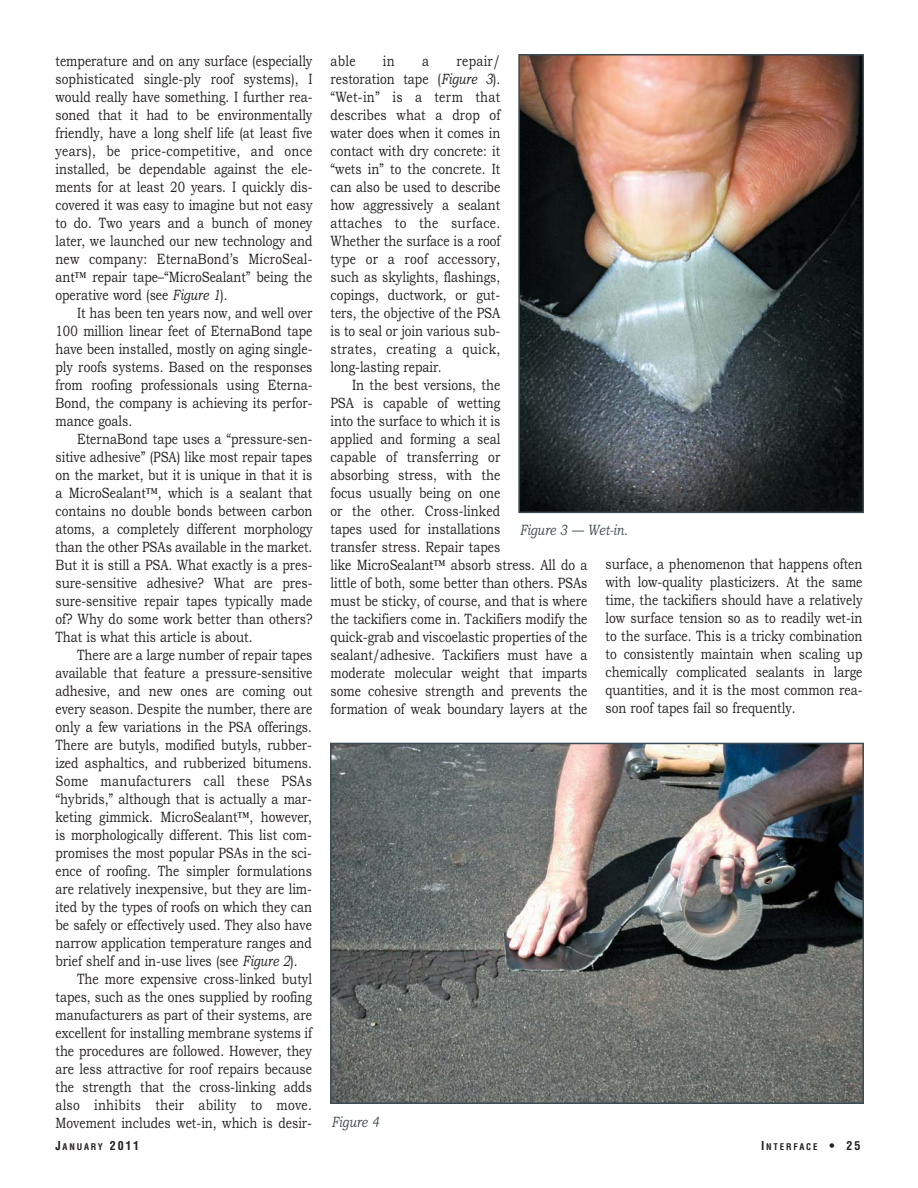
<style>
.page{position:relative;width:918px;height:1188px;background:#fff}
.page>*{position:absolute;margin:0;border:0;box-sizing:border-box;transform-origin:0 0}
.t1{font:15px/18px "Bookman Old Style";color:#231f20;text-align:justify;scale:.8 1}
.t2{font:15px "Bookman Old Style";letter-spacing:.025em;color:#231f20;scale:.8 1}
.t3{font:italic 15px "Bookman Old Style";color:#3d4b52;scale:.8 1}
.t4{font:700 condensed 9px "Helvetica";letter-spacing:.2em;color:#231f20}
.s1{font-style:italic}
.s2{font-size:12px}
</style>
<div class="page">
<img style="left:521px;top:57px;width:340px;height:453px">
<div style="left:518px;top:54px;width:346px;height:459px;border:2px solid #3d4b52"></div>
<img style="left:333px;top:746px;width:528px;height:355px">
<div style="left:330px;top:743px;width:534px;height:361px;border:2px solid #3d4b52"></div>
<p class="t1" style="left:55px;top:54px;width:323px">temperature and on any surface (especially sophisticated single-ply roof systems), I would really have something. I further rea&shy;soned that it had to be environmentally friendly, have a long shelf life (at least five years), be price-competitive, and once installed, be dependable against the ele&shy;ments for at least 20 years. I quickly dis&shy;covered it was easy to imagine but not easy to do. Two years and a bunch of money later, we launched our new technology and new company: EternaBond’s MicroSeal - ant™ repair tape –“MicroSealant” being the operative word (see <span class="s1">Figure 1</span>).</p>
<p class="t1" style="left:55px;top:306px;width:323px;text-indent:22px">It has been ten years now, and well over 100 million linear feet of EternaBond tape have been installed, mostly on aging single&shy;ply roofs systems. Based on the responses from roofing professionals using Eterna - Bond, the company is achieving its perfor&shy;mance goals.</p>
<p class="t1" style="left:55px;top:432px;width:323px;text-indent:22px">EternaBond tape uses a “pressure-sen&shy;sitive adhesive” (PSA) like most repair tapes on the market, but it is unique in that it is a MicroSealant™, which is a sealant that contains no double bonds between carbon atoms, a completely different morphology than the other PSAs available in the market.<br>But it is still a PSA. What exactly is a pres&shy;sure-sensitive adhesive? What are pres&shy;sure-sensitive repair tapes typically made of? Why do some work better than others?<br>That is what this article is about.</p>
<p class="t1" style="left:77px;top:648px;width:296px">There are a large number of repair tapes</p>
<p class="t1" style="left:55px;top:666px;width:323px">available that feature a pressure-sensitive</p>
<p class="t1" style="left:55px;top:684px;width:323px">adhesive, and new ones are coming out</p>
<p class="t1" style="left:55px;top:702px;width:323px">every season. Despite the number, there are</p>
<p class="t1" style="left:55px;top:720px;width:322px">only a few variations in the PSA offerings.</p>
<p class="t1" style="left:55px;top:738px;width:322px">There are butyls, modified butyls, rubber-</p>
<p class="t1" style="left:55px;top:756px;width:322px">ized asphaltics, and rubberized bitumens.</p>
<p class="t2" style="left:55px;top:775px;width:322px">Some manufacturers call these PSAs</p>
<p class="t1" style="left:55px;top:792px;width:322px">“hybrids,” although that is actually a mar-</p>
<p class="t1" style="left:55px;top:810px;width:322px">keting gimmick. MicroSealant™, however,</p>
<p class="t1" style="left:55px;top:828px;width:322px">is morphologically different. This list com-</p>
<p class="t1" style="left:55px;top:846px;width:322px">promises the most popular PSAs in the sci-</p>
<p class="t1" style="left:55px;top:864px;width:322px">ence of roofing. The simpler formulations</p>
<p class="t1" style="left:55px;top:882px;width:322px">are relatively inexpensive, but they are lim-</p>
<p class="t1" style="left:55px;top:900px;width:322px">ited by the types of roofs on which they can</p>
<p class="t1" style="left:55px;top:918px;width:322px">be safely or effectively used. They also have</p>
<p class="t1" style="left:55px;top:936px;width:322px">narrow application temperature ranges and</p>
<p class="t1" style="left:55px;top:954px;width:304px">brief shelf and in-use lives (see <span class="s1">Figure 2</span>).</p>
<p class="t1" style="left:77px;top:972px;width:295px">The more expensive cross-linked butyl</p>
<p class="t1" style="left:55px;top:990px;width:322px">tapes, such as the ones supplied by roofing</p>
<p class="t1" style="left:55px;top:1008px;width:322px">manufacturers as part of their systems, are</p>
<p class="t1" style="left:55px;top:1026px;width:322px">excellent for installing membrane systems if</p>
<p class="t1" style="left:55px;top:1044px;width:322px">the procedures are followed. However, they</p>
<p class="t1" style="left:55px;top:1062px;width:322px">are less attractive for roof repairs because</p>
<p class="t1" style="left:55px;top:1080px;width:322px">the strength that the cross-linking adds</p>
<p class="t2" style="left:55px;top:1099px;width:322px">also inhibits their ability to move.</p>
<p class="t1" style="left:55px;top:1116px;width:322px">Movement includes wet-in, which is desir-</p>
<p class="t1" style="left:331px;top:54px;width:214px;text-indent:126px">repair/ restoration tape (<span class="s1">Figure 3</span>). “Wet-in” is a term that describes what a drop of water does when it comes in contact with dry concrete: it “wets in” to the concrete. It can also be used to describe how aggressively a sealant attaches to the surface.<br>Whether the surface is a roof type or a roof accessory, such as skylights, flashings, copings, ductwork, or gut&shy;ters, the objective of the PSA is to seal or join various sub&shy;strates, creating a quick, long-lasting repair.</p>
<p class="t1" style="left:331px;top:378px;width:323px;text-align:left;text-indent:22px">In the best versions, the<br>PSA is capable of wetting<br>into the surface to which it is<br>applied and forming a seal<br>capable of transferring or<br>absorbing stress, with the<br>focus usually being on one<br>or the other. Cross-linked<br>tapes used for installations<br>transfer stress. Repair tapes<br>like MicroSealant™ absorb stress. All do a little of both, some better than others. PSAs must be sticky, of course, and that is where the tackifiers come in. Tackifiers modify the quick-grab and viscoelastic properties of the sealant/adhesive. Tackifiers must have a moderate molecular weight that imparts some cohesive strength and prevents the formation of weak boundary layers at the</p>
<p class="t1" style="left:331px;top:54px;width:33px">able</p>
<p class="t1" style="left:383px;top:54px;width:16px">in</p>
<p class="t1" style="left:422px;top:54px;width:10px">a</p>
<p class="t3" style="left:520px;top:524px;width:136px">Figure 3 — Wet-in.</p>
<p class="t1" style="left:606px;top:556px;width:323px">surface, a phenomenon that happens often with low-quality plasticizers. At the same time, the tackifiers should have a relatively low surface tension so as to readily wet-in to the surface. This is a tricky combination to consistently maintain when scaling up chemically complicated sealants in large quantities, and it is the most common rea&shy;son roof tapes fail so frequently.</p>
<p class="t3" style="left:332px;top:1116px;width:61px">Figure 4</p>
<p class="t4" style="left:55px;top:1144px;width:85px"><span class="s2">J</span>ANUARY <span class="s2">2011</span></p>
<p class="t4" style="left:761px;top:1144px;width:101px"><span class="s2">I</span>NTERFACE <span class="s2">• 25</span></p>
</div>
